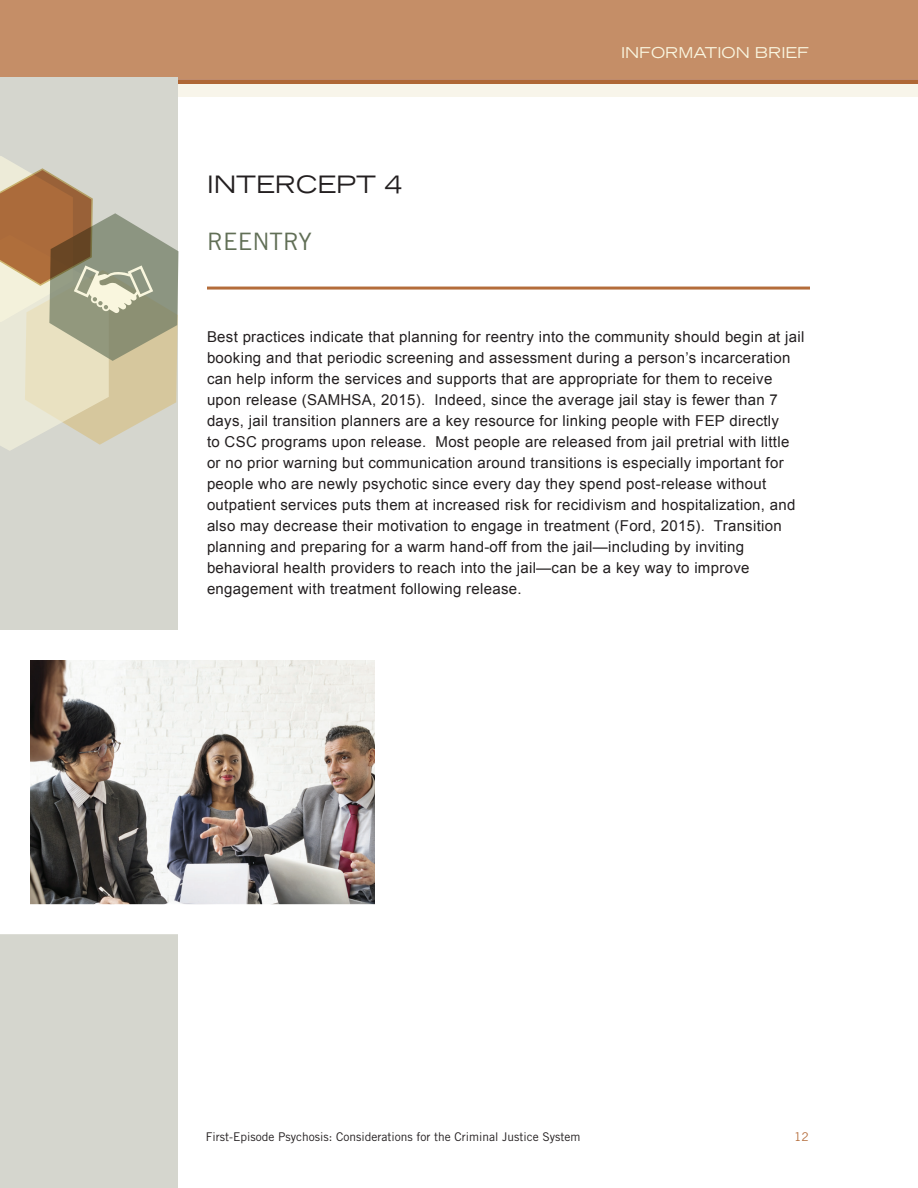
<style>
.page{position:relative;width:918px;height:1188px;background:#fff}
.page>*{position:absolute;margin:0;border:0;box-sizing:border-box;transform-origin:0 0}
.t1{font:expanded 24px "Trade Gothic LT Std";color:#231f20}
.t2{font:24px "Trade Gothic LT Std";color:#616f56}
.t3{font:15px/21px "Arial";letter-spacing:.02em;color:#231f20}
.t4{font:expanded 15px "Trade Gothic LT Std";color:#f9f5df}
.t5{font:12px "Trade Gothic LT Std";color:#231f20}
.t6{font:12px "Trade Gothic LT Std";color:#b46c3a}
</style>
<div class="page">
<div style="left:0;top:0;width:918px;height:80px;background:#c58e67"></div>
<div style="left:177px;top:80px;width:741px;height:16px;background:#f8f5ea"></div>
<hr style="left:178px;top:80px;width:740px;height:4px;background:#b46c3a">
<hr style="left:207px;top:287px;width:603px;height:3px;background:#b46c3a">
<div style="left:0;top:77px;width:178px;height:1111px;background:#d5d6ce"></div>
<img style="left:31px;top:661px;width:343px;height:242px">
<div style="left:0;top:630px;width:405px;height:304px;border:30px solid #fff"></div>
<svg style="left:0;top:156px;width:178px;height:295px"></svg>
<h2 class="t1" style="left:207px;top:169px;width:197px">INTERCEPT 4</h2>
<h3 class="t2" style="left:207px;top:227px;width:106px">REENTRY</h3>
<p class="t4" style="left:621px;top:42px;width:189px">INFORMATION BRIEF</p>
<p class="t3" style="left:207px;top:326px;width:599px">Best practices indicate that planning for reentry into the community should begin at jail booking and that periodic screening and assessment during a person’s incarceration can help inform the services and supports that are appropriate for them to receive upon release (SAMHSA, 2015). Indeed, since the average jail stay is fewer than 7 days, jail transition planners are a key resource for linking people with FEP directly<br>to CSC programs upon release. Most people are released from jail pretrial with little or no prior warning but communication around transitions is especially important for people who are newly psychotic since every day they spend post-release without outpatient services puts them at increased risk for recidivism and hospitalization, and also may decrease their motivation to engage in treatment (Ford, 2015). Transition planning and preparing for a warm hand-off from the jail—including by inviting behavioral health providers to reach into the jail—can be a key way to improve engagement with treatment following release.</p>
<p class="t5" style="left:206px;top:1130px;width:376px">First-Episode Psychosis: Considerations for the Criminal Justice System</p>
<p class="t6" style="left:794px;top:1130px;width:16px">12</p>
</div>
